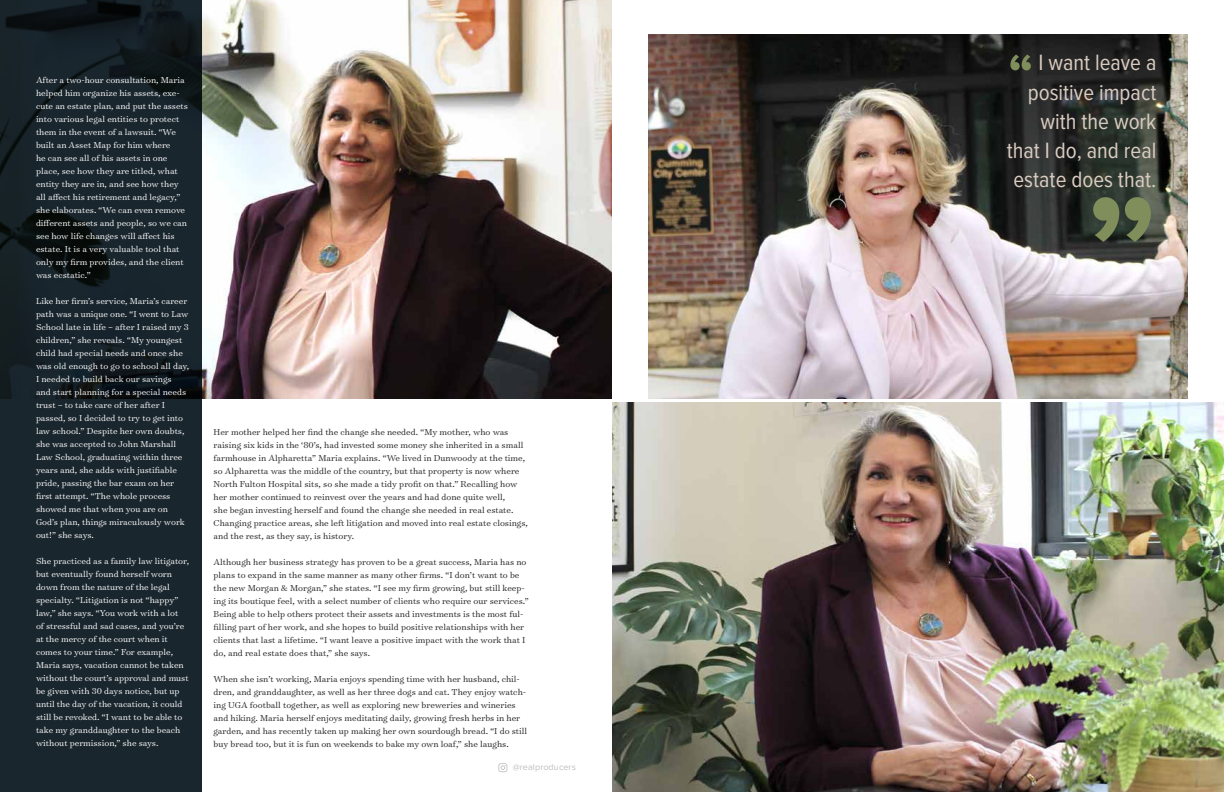
<style>
.page{position:relative;width:1224px;height:792px;background:#fff}
.page>*{position:absolute;margin:0;border:0;box-sizing:border-box;transform-origin:0 0}
.t1{font:23px/29.2px "Proxima Nova Cond";color:#dacbc0;text-align:right}
.t2{font:300 9.8px/13px "Surveyor Text";color:#fff}
.t3{font:300 9.8px/13px "Surveyor Text";color:#231f20}
.t4{font:9px "Proxima Nova";letter-spacing:.01em;color:#bcbec0}
</style>
<div class="page">
<svg style="left:498px;top:763px;width:9px;height:9px"></svg>
<img style="left:202px;top:0;width:410px;height:398px">
<svg style="left:0;top:0;width:202px;height:792px;fill:#1a262e"></svg>
<img style="left:612px;top:402px;width:612px;height:390px">
<img style="left:648px;top:35px;width:540px;height:363px">
<svg style="left:1010px;top:55px;width:21px;height:15px"></svg>
<svg style="left:1093px;top:197px;width:58px;height:45px"></svg>
<p class="t2" style="left:36px;top:73px;width:153px">After a two-hour consultation, Maria helped him organize his assets, exe&shy;cute an estate plan, and put the assets into various legal entities to protect them in the event of a lawsuit. “We built an Asset Map for him where<br>he can see all of his assets in one place, see how they are titled, what entity they are in, and see how they all affect his retirement and legacy,” she elaborates. “We can even remove different assets and people, so we can see how life changes will affect his estate. It is a very valuable tool that only my firm provides, and the client was ecstatic.”</p>
<p class="t2" style="left:36px;top:294px;width:155px">Like her firm’s service, Maria’s career path was a unique one. “I went to Law School late in life – after I raised my 3 children,” she reveals. “My youngest child had special needs and once she was old enough to go to school all day, I needed to build back our savings<br>and start planning for a special needs trust – to take care of her after I passed, so I decided to try to get into law school.” Despite her own doubts, she was accepted to John Marshall Law School, graduating within three years and, she adds with justifiable pride, passing the bar exam on her first attempt. “The whole process showed me that when you are on God’s plan, things miraculously work out!” she says.</p>
<p class="t2" style="left:36px;top:554px;width:155px">She practiced as a family law litigator, but eventually found herself worn down from the nature of the legal specialty. “Litigation is not “happy” law,” she says. “You work with a lot<br>of stressful and sad cases, and you’re at the mercy of the court when it comes to your time.” For example, Maria says, vacation cannot be taken without the court’s approval and must be given with 30 days notice, but up until the day of the vacation, it could still be revoked. “I want to be able to take my granddaughter to the beach without permission,” she says.</p>
<p class="t3" style="left:214px;top:425px;width:316px">Her mother helped her find the change she needed. “My mother, who was raising six kids in the ‘80’s, had invested some money she inherited in a small farmhouse in Alpharetta” Maria explains. “We lived in Dunwoody at the time, so Alpharetta was the middle of the country, but that property is now where North Fulton Hospital sits, so she made a tidy profit on that.” Recalling how her mother continued to reinvest over the years and had done quite well,<br>she began investing herself and found the change she needed in real estate.<br>Changing practice areas, she left litigation and moved into real estate closings, and the rest, as they say, is history.</p>
<p class="t3" style="left:214px;top:555px;width:317px">Although her business strategy has proven to be a great success, Maria has no plans to expand in the same manner as many other firms. “I don’t want to be the new Morgan &amp; Morgan,” she states. “I see my firm growing, but still keep&shy;ing its boutique feel, with a select number of clients who require our services.” Being able to help others protect their assets and investments is the most ful&shy;filling part of her work, and she hopes to build positive relationships with her clients that last a lifetime. “I want leave a positive impact with the work that I do, and real estate does that,” she says.</p>
<p class="t3" style="left:214px;top:672px;width:315px">When she isn’t working, Maria enjoys spending time with her husband, chil&shy;dren, and granddaughter, as well as her three dogs and cat. They enjoy watch&shy;ing UGA football together, as well as exploring new breweries and wineries and hiking. Maria herself enjoys meditating daily, growing fresh herbs in her garden, and has recently taken up making her own sourdough bread. “I do still buy bread too, but it is fun on weekends to bake my own loaf,” she laughs.</p>
<p class="t4" style="left:513px;top:762px;width:65px">@realproducers</p>
<h1 class="t1" style="left:1007px;top:49px;width:151px">I want leave a positive impact with the work that I do, and real estate does that.</h1>
</div>
